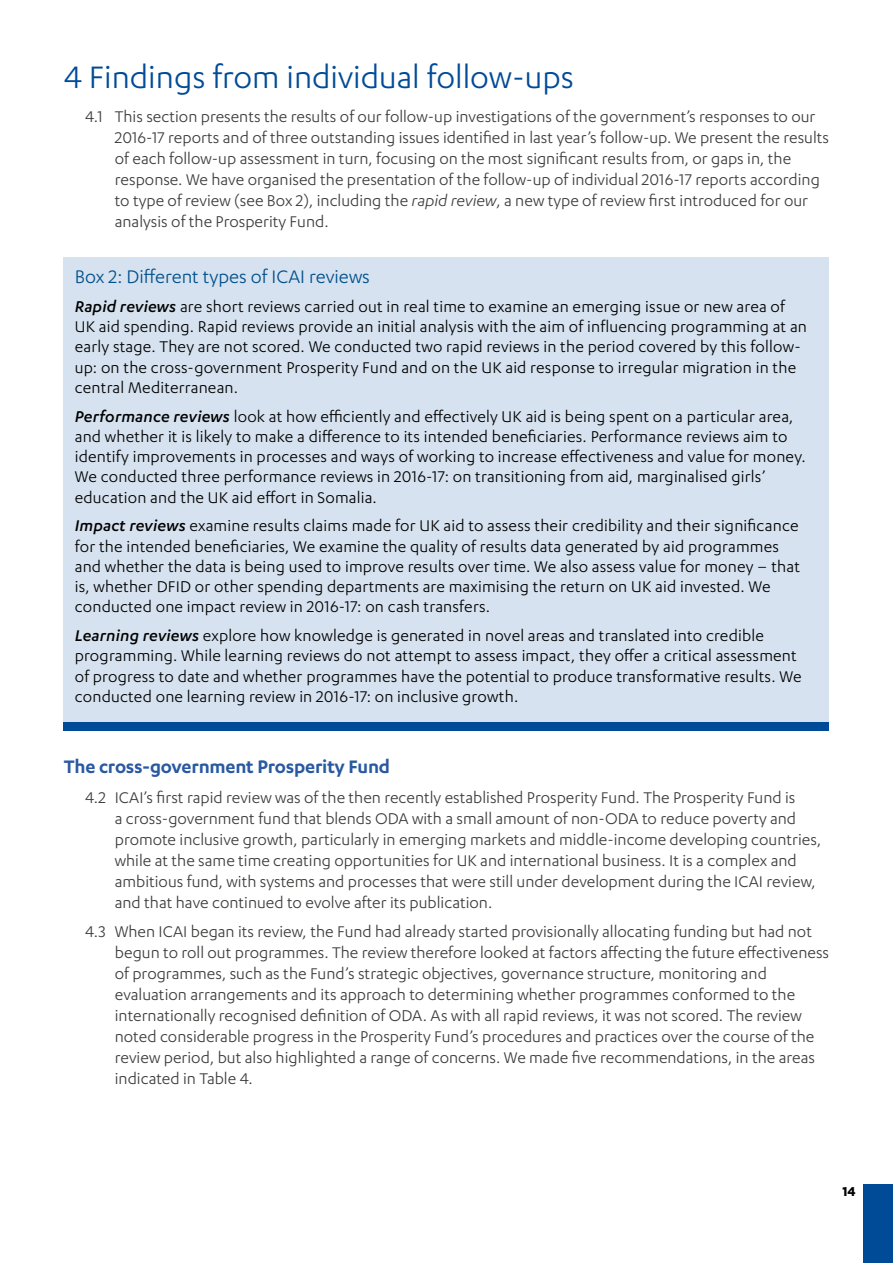
<style>
.page{position:relative;width:893px;height:1263px;background:#fff}
.page>*{position:absolute;margin:0;border:0;box-sizing:border-box;transform-origin:0 0}
.t1{font:36px "Karbon";color:#004b97}
.t2{font:600 21px "Karbon";letter-spacing:-.01em;color:#2959a1}
.t3{font:21px "Karbon";color:#004f8b}
.t4{font:18px/21px "Karbon";color:#3c3c3b}
.t5{font:18px/20.2px "Karbon";letter-spacing:.01em;color:#000}
.t6{font:700 15px "Karbon";color:#000}
.s1{font-style:italic}
.s2{font-weight:500;font-style:italic}
</style>
<div class="page">
<div style="left:863px;top:1184px;width:30px;height:79px;background:#004b97"></div>
<div style="left:64px;top:257px;width:765px;height:470px;background:#d6e2ef"></div>
<div style="left:64px;top:722px;width:765px;height:8px;background:#004b97"></div>
<h1 class="t1" style="left:64px;top:58px;width:512px">4 Findings from individual follow-ups</h1>
<p class="t4" style="left:115px;top:106px;width:716px;text-indent:-30px">4.1 This section presents the results of our follow-up investigations of the government’s responses to our 2016-17 reports and of three outstanding issues identified in last year’s follow-up. We present the results of each follow-up assessment in turn, focusing on the most significant results from, or gaps in, the response. We have organised the presentation of the follow-up of individual 2016-17 reports according to type of review (see Box 2), including the <span class="s1">rapid review</span>, a new type of review first introduced for our analysis of the Prosperity Fund.</p>
<p class="t3" style="left:75px;top:265px;width:297px">Box 2: Different types of ICAI reviews</p>
<p class="t5" style="left:75px;top:296px;width:734px"><span class="s2">Rapid reviews</span> are short reviews carried out in real time to examine an emerging issue or new area of UK aid spending. Rapid reviews provide an initial analysis with the aim of influencing programming at an early stage. They are not scored. We conducted two rapid reviews in the period covered by this follow&shy;up: on the cross-government Prosperity Fund and on the UK aid response to irregular migration in the central Mediterranean.</p>
<p class="t5" style="left:75px;top:406px;width:732px"><span class="s2">Performance reviews</span> look at how efficiently and effectively UK aid is being spent on a particular area, and whether it is likely to make a difference to its intended beneficiaries. Performance reviews aim to identify improvements in processes and ways of working to increase effectiveness and value for money.<br>We conducted three performance reviews in 2016-17: on transitioning from aid, marginalised girls’ education and the UK aid effort in Somalia.</p>
<p class="t5" style="left:75px;top:515px;width:727px"><span class="s2">Impact reviews</span> examine results claims made for UK aid to assess their credibility and their significance for the intended beneficiaries, We examine the quality of results data generated by aid programmes and whether the data is being used to improve results over time. We also assess value for money – that is, whether DFID or other spending departments are maximising the return on UK aid invested. We conducted one impact review in 2016-17: on cash transfers.</p>
<p class="t5" style="left:75px;top:625px;width:728px"><span class="s2">Learning reviews</span> explore how knowledge is generated in novel areas and translated into credible programming. While learning reviews do not attempt to assess impact, they offer a critical assessment of progress to date and whether programmes have the potential to produce transformative results. We conducted one learning review in 2016-17: on inclusive growth.</p>
<p class="t2" style="left:64px;top:755px;width:328px">The cross-government Prosperity Fund</p>
<p class="t4" style="left:115px;top:786px;width:708px;text-indent:-30px">4.2 ICAI’s first rapid review was of the then recently established Prosperity Fund. The Prosperity Fund is<br>a cross-government fund that blends ODA with a small amount of non-ODA to reduce poverty and promote inclusive growth, particularly in emerging markets and middle-income developing countries, while at the same time creating opportunities for UK and international business. It is a complex and ambitious fund, with systems and processes that were still under development during the ICAI review, and that have continued to evolve after its publication.</p>
<p class="t4" style="left:115px;top:921px;width:716px;text-indent:-30px">4.3 When ICAI began its review, the Fund had already started provisionally allocating funding but had not begun to roll out programmes. The review therefore looked at factors affecting the future effectiveness of programmes, such as the Fund’s strategic objectives, governance structure, monitoring and evaluation arrangements and its approach to determining whether programmes conformed to the internationally recognised definition of ODA. As with all rapid reviews, it was not scored. The review noted considerable progress in the Prosperity Fund’s procedures and practices over the course of the review period, but also highlighted a range of concerns. We made five recommendations, in the areas indicated in Table 4.</p>
<p class="t6" style="left:843px;top:1183px;width:15px">14</p>
</div>
